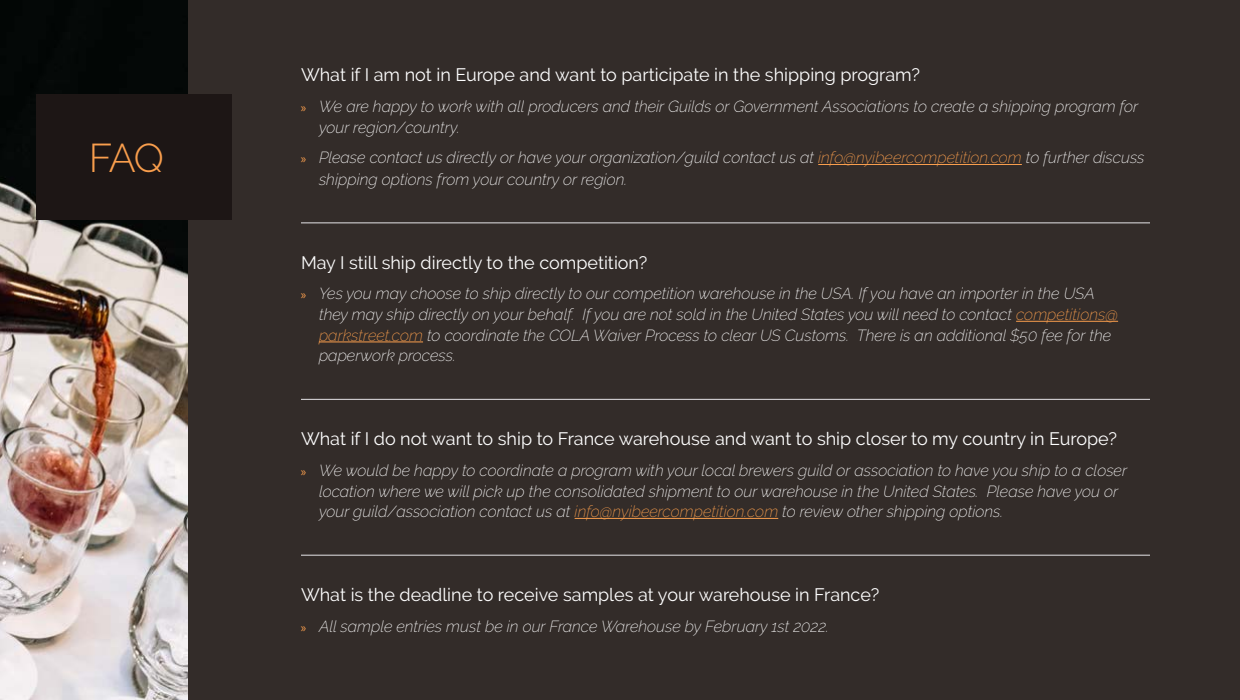
<style>
.page{position:relative;width:1240px;height:700px;background:#fff}
.page>*{position:absolute;margin:0;border:0;box-sizing:border-box;transform-origin:0 0}
.t1{font:300 40px "Raleway";color:#f99e4d}
.t2{font:18px "Raleway";color:#fff}
.t3{font:italic 200 16px/20.6px "Raleway";color:#fff}
.s1{font-family:"Myriad Pro";font-weight:400;font-style:normal;font-size:13px;color:#f99e4d}
.s2{color:#f99e4d}
</style>
<div class="page">
<div style="left:188px;top:0;width:1052px;height:700px;background:#332c29"></div>
<img style="left:0;top:0;width:188px;height:700px">
<div style="left:36px;top:94px;width:196px;height:126px;background:#1d1615"></div>
<hr style="left:818px;top:164px;width:204px;height:1px;background:#f99e4d">
<hr style="left:301px;top:222px;width:849px;height:1px;background:#e5e4e7">
<hr style="left:1016px;top:321px;width:102px;height:1px;background:#f99e4d">
<hr style="left:319px;top:342px;width:104px;height:1px;background:#f99e4d">
<hr style="left:301px;top:399px;width:849px;height:1px;background:#e5e4e7">
<hr style="left:575px;top:518px;width:203px;height:1px;background:#f99e4d">
<hr style="left:301px;top:555px;width:849px;height:1px;background:#e5e4e7">
<h1 class="t1" style="left:89px;top:135px;width:77px">FAQ</h1>
<p class="t2" style="left:301px;top:65px;width:621px">What if I am not in Europe and want to participate in the shipping program?</p>
<p class="t3" style="left:319px;top:96px;width:821px;text-indent:-18px"><span class="s1">»</span> We are happy to work with all producers and their Guilds or Government Associations to create a shipping program for your region/country.</p>
<p class="t3" style="left:319px;top:147px;width:827px;line-height:21.6px;text-indent:-18px"><span class="s1">»</span> Please contact us directly or have your organization/guild contact us at <span class="s2">info@nyibeercompetition.com</span> to further discuss shipping options from your country or region.</p>
<p class="t2" style="left:301px;top:252px;width:348px">May I still ship directly to the competition?</p>
<p class="t3" style="left:319px;top:283px;width:801px;text-indent:-18px"><span class="s1">»</span> Yes you may choose to ship directly to our competition warehouse in the USA. If you have an importer in the USA they may ship directly on your behalf. If you are not sold in the United States you will need to contact <span class="s2">competitions@ parkstreet.com</span> to coordinate the COLA Waiver Process to clear US Customs. There is an additional $50 fee for the paperwork process.</p>
<p class="t2" style="left:301px;top:428px;width:818px">What if I do not want to ship to France warehouse and want to ship closer to my country in Europe?</p>
<p class="t3" style="left:319px;top:460px;width:810px;text-indent:-18px"><span class="s1">»</span> We would be happy to coordinate a program with your local brewers guild or association to have you ship to a closer location where we will pick up the consolidated shipment to our warehouse in the United States. Please have you or your guild/association contact us at <span class="s2">info@nyibeercompetition.com</span> to review other shipping options.</p>
<p class="t2" style="left:301px;top:584px;width:580px">What is the deadline to receive samples at your warehouse in France?</p>
<p class="t3" style="left:301px;top:616px;width:529px"><span class="s1">»</span> All sample entries must be in our France Warehouse by February 1st 2022.</p>
</div>
